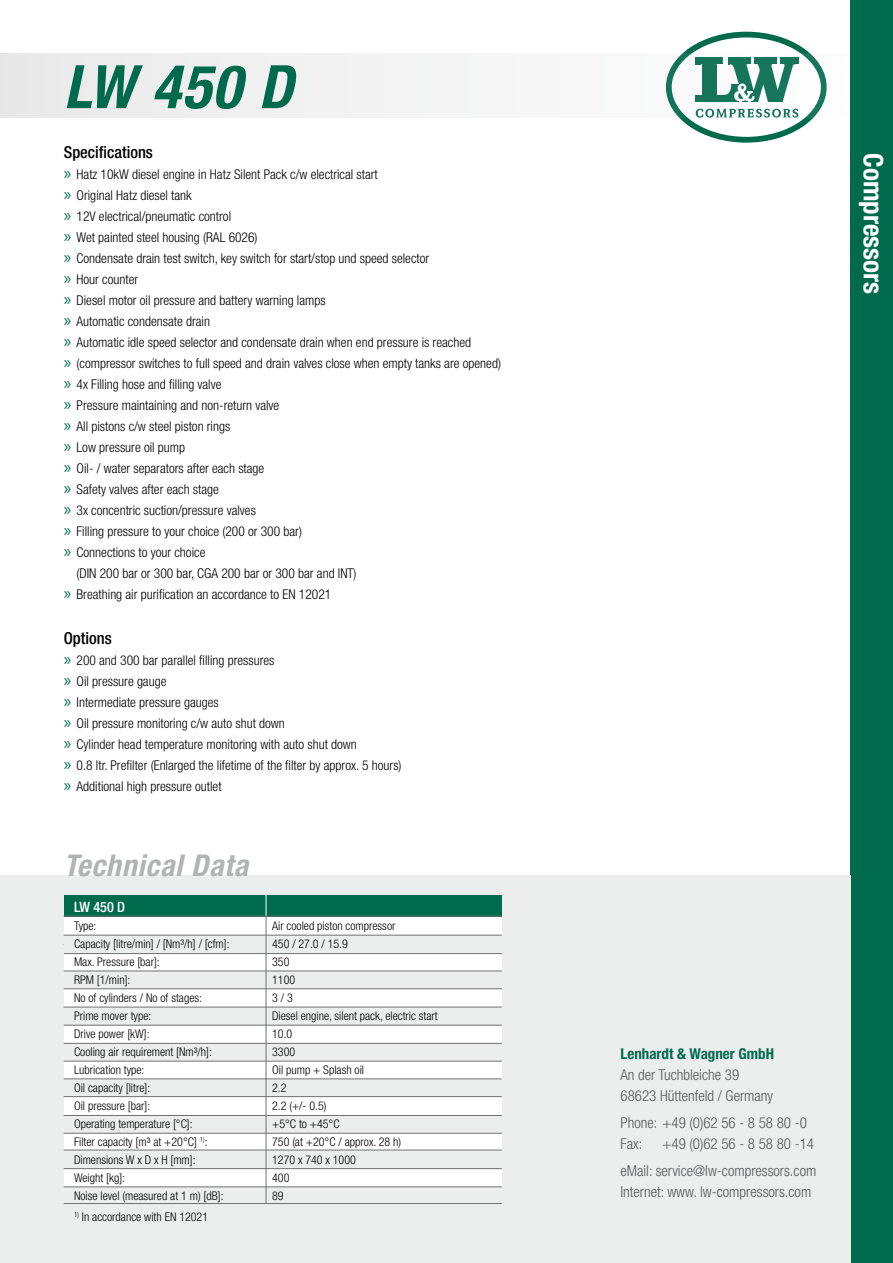
<style>
.page{position:relative;width:893px;height:1263px;background:#fff}
.page>*{position:absolute;margin:0;border:0;box-sizing:border-box;transform-origin:0 0}
.t1{font:italic 700 condensed 60px "Helvetica Neue";color:#006a4d}
.t2{font:italic 700 condensed 30px "Helvetica Neue";letter-spacing:.025em;color:#b1b3b4}
.t3{font:700 condensed 27px "Helvetica Neue";color:#fff}
.t4{font:500 condensed 16.5px "Helvetica Neue";color:#000}
.t5{font:300 condensed 15px/21px "Helvetica Neue";color:#58585a}
.t6{font:700 condensed 15px "Helvetica Neue";color:#006a4d}
.t7{font:500 condensed 14.25px "Helvetica Neue";color:#fff}
.t8{font:300 condensed 13.5px/21px "Helvetica Neue";color:#000}
.t9{font:300 condensed 12px/18px "Helvetica Neue";color:#000}
.s1{font-family:"Myriad Pro";font-weight:400;font-stretch:normal;font-size:18px;color:#006a4d}
</style>
<div class="page">
<svg style="left:664px;top:30px;width:164px;height:114px"></svg>
<svg style="left:669px;top:35px;width:155px;height:105px"></svg>
<div style="left:666px;top:32px;width:161px;height:111px;border:6px solid #006a4d;border-radius:50%"></div>
<svg style="left:0;top:54px;width:828px;height:64px"></svg>
<div style="left:850px;top:0;width:43px;height:1263px;background:#006a4d"></div>
<div style="left:0;top:876px;width:850px;height:387px;background:#eceded"></div>
<div style="left:64px;top:916px;width:438px;height:278px;background:#fff"></div>
<div style="left:64px;top:1187px;width:438px;height:18px;background:#eceded"></div>
<div style="left:64px;top:1150px;width:438px;height:19px;background:#eceded"></div>
<div style="left:64px;top:1115px;width:438px;height:18px;background:#eceded"></div>
<div style="left:64px;top:1079px;width:438px;height:18px;background:#eceded"></div>
<div style="left:64px;top:1043px;width:438px;height:18px;background:#eceded"></div>
<div style="left:64px;top:1007px;width:438px;height:18px;background:#eceded"></div>
<div style="left:64px;top:971px;width:438px;height:18px;background:#eceded"></div>
<hr style="left:64px;top:971px;width:438px;height:1px;background:#707172">
<hr style="left:64px;top:988px;width:438px;height:1px;background:#707172">
<hr style="left:64px;top:1007px;width:438px;height:1px;background:#707172">
<hr style="left:64px;top:1025px;width:438px;height:1px;background:#707172">
<hr style="left:64px;top:1043px;width:438px;height:1px;background:#707172">
<hr style="left:64px;top:1061px;width:438px;height:1px;background:#707172">
<hr style="left:64px;top:1078px;width:438px;height:1px;background:#707172">
<hr style="left:64px;top:1096px;width:438px;height:1px;background:#707172">
<hr style="left:64px;top:1115px;width:438px;height:1px;background:#707172">
<hr style="left:64px;top:1133px;width:438px;height:1px;background:#707172">
<hr style="left:64px;top:1186px;width:438px;height:1px;background:#707172">
<hr style="left:64px;top:1150px;width:438px;height:1px;background:#707172">
<hr style="left:64px;top:1168px;width:438px;height:1px;background:#707172">
<div style="left:64px;top:895px;width:438px;height:21px;background:#006a4d"></div>
<svg style="left:266px;top:895px;width:1px;height:21px"></svg>
<div style="left:64px;top:935px;width:438px;height:18px;background:#eceded"></div>
<hr style="left:266px;top:916px;width:1px;height:287px;background:#707172">
<hr style="left:64px;top:953px;width:438px;height:1px;background:#707172">
<hr style="left:64px;top:1203px;width:438px;height:1px;background:#707172">
<hr style="left:64px;top:935px;width:438px;height:1px;background:#707172">
<hr style="left:64px;top:916px;width:438px;height:1px;background:#707172">
<h1 class="t1" style="left:64px;top:50px;width:231px">LW 450 D</h1>
<p class="t4" style="left:64px;top:142px;width:91px">Specifications</p>
<p class="t8" style="left:64px;top:163px;width:316px"><span class="s1">»</span> Hatz 10kW diesel engine in Hatz Silent Pack c/w electrical start</p>
<p class="t8" style="left:64px;top:184px;width:130px"><span class="s1">»</span> Original Hatz diesel tank</p>
<p class="t8" style="left:64px;top:205px;width:169px"><span class="s1">»</span> 12V electrical/pneumatic control</p>
<p class="t8" style="left:64px;top:226px;width:195px"><span class="s1">»</span> Wet painted steel housing (RAL 6026)</p>
<p class="t8" style="left:64px;top:247px;width:367px"><span class="s1">»</span> Condensate drain test switch, key switch for start/stop und speed selector</p>
<p class="t8" style="left:64px;top:268px;width:76px"><span class="s1">»</span> Hour counter</p>
<p class="t8" style="left:64px;top:289px;width:263px"><span class="s1">»</span> Diesel motor oil pressure and battery warning lamps</p>
<p class="t8" style="left:64px;top:310px;width:148px"><span class="s1">»</span> Automatic condensate drain</p>
<p class="t8" style="left:64px;top:331px;width:409px"><span class="s1">»</span> Automatic idle speed selector and condensate drain when end pressure is reached</p>
<p class="t8" style="left:64px;top:352px;width:439px"><span class="s1">»</span> (compressor switches to full speed and drain valves close when empty tanks are opened)</p>
<p class="t8" style="left:64px;top:373px;width:159px"><span class="s1">»</span> 4x Filling hose and filling valve</p>
<p class="t8" style="left:64px;top:394px;width:217px"><span class="s1">»</span> Pressure maintaining and non-return valve</p>
<p class="t8" style="left:64px;top:415px;width:168px"><span class="s1">»</span> All pistons c/w steel piston rings</p>
<p class="t8" style="left:64px;top:436px;width:123px"><span class="s1">»</span> Low pressure oil pump</p>
<p class="t8" style="left:64px;top:457px;width:202px"><span class="s1">»</span> Oil- / water separators after each stage</p>
<p class="t8" style="left:64px;top:478px;width:157px"><span class="s1">»</span> Safety valves after each stage</p>
<p class="t8" style="left:64px;top:499px;width:194px"><span class="s1">»</span> 3x concentric suction/pressure valves</p>
<p class="t8" style="left:64px;top:520px;width:240px"><span class="s1">»</span> Filling pressure to your choice (200 or 300 bar)</p>
<p class="t8" style="left:64px;top:541px;width:143px"><span class="s1">»</span> Connections to your choice</p>
<p class="t8" style="left:77px;top:562px;width:282px">(DIN 200 bar or 300 bar, CGA 200 bar or 300 bar and INT)</p>
<p class="t8" style="left:64px;top:583px;width:269px"><span class="s1">»</span> Breathing air purification an accordance to EN 12021</p>
<p class="t4" style="left:64px;top:628px;width:49px">Options</p>
<p class="t8" style="left:64px;top:649px;width:339px"><span class="s1">»</span> 200 and 300 bar parallel filling pressures<br><span class="s1">»</span> Oil pressure gauge<br><span class="s1">»</span> Intermediate pressure gauges<br><span class="s1">»</span> Oil pressure monitoring c/w auto shut down<br><span class="s1">»</span> Cylinder head temperature monitoring with auto shut down<br><span class="s1">»</span> 0.8 ltr. Prefilter (Enlarged the lifetime of the filter by approx. 5 hours) <span class="s1">»</span> Additional high pressure outlet</p>
<h2 class="t2" style="left:64px;top:847px;width:186px">Technical Data</h2>
<p class="t7" style="left:74px;top:898px;width:53px">LW 450 D</p>
<p class="t9" style="left:74px;top:916px;width:157px">Type:<br>Capacity [litre/min] / [Nm³/h] / [cfm]:<br>Max. Pressure [bar]:<br>RPM [1/min]:<br>No of cylinders / No of stages:<br>Prime mover type:<br>Drive power [kW]:<br>Cooling air requirement [Nm³/h]:<br>Lubrication type:<br>Oil capacity [litre]:<br>Oil pressure [bar]:<br>Operating temperature [°C]:<br>Filter capacity [m³ at +20°C] <sup>1)</sup>:<br>Dimensions W x D x H [mm]:<br>Weight [kg]:<br>Noise level (measured at 1 m) [dB]:</p>
<p class="t9" style="left:74px;top:1207px;width:136px"><sup>1)</sup> In accordance with EN 12021</p>
<p class="t9" style="left:272px;top:917px;width:167px">Air cooled piston compressor<br>450 / 27.0 / 15.9<br>350<br>1100<br>3 / 3<br>Diesel engine, silent pack, electric start<br>10.0<br>3300<br>Oil pump + Splash oil<br>2.2<br>2.2 (+/- 0.5)<br>+5°C to +45°C<br>750 (at +20°C / approx. 28 h)<br>1270 x 740 x 1000<br>400<br>89</p>
<h3 class="t3" style="left:890px;top:153px;width:142px;rotate:90deg">Compressors</h3>
<p class="t6" style="left:620px;top:1044px;width:155px">Lenhardt &amp; Wagner GmbH</p>
<p class="t5" style="left:620px;top:1064px;width:154px">An der Tuchbleiche 39<br>68623 Hüttenfeld / Germany</p>
<p class="t5" style="left:620px;top:1112px;width:188px">Phone: +49 (0)62 56 - 8 58 80 -0<br>Fax:</p>
<p class="t5" style="left:620px;top:1130px;width:197px;line-height:27px;text-align:right">+49 (0)62 56 - 8 58 80 -14<br>eMail: service@lw-compressors.com</p>
<p class="t5" style="left:620px;top:1181px;width:192px">Internet: www. lw-compressors.com</p>
</div>
